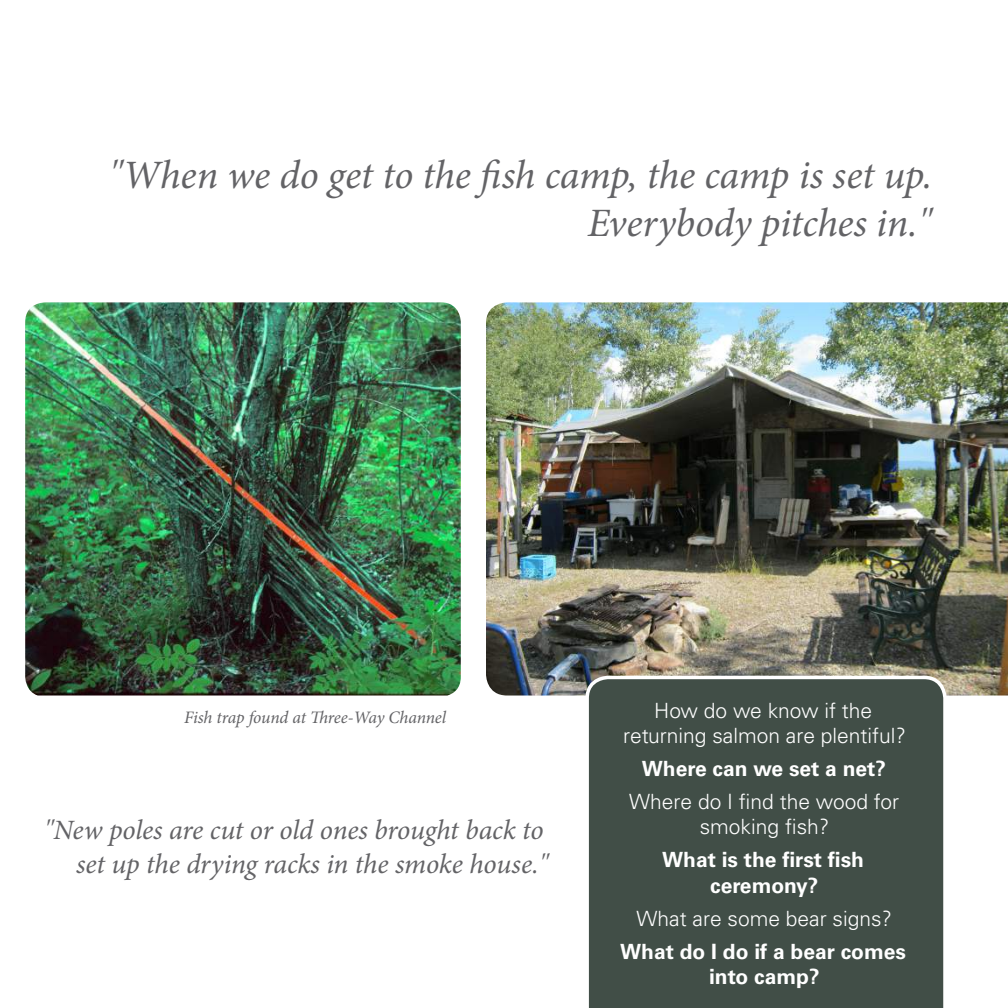
<style>
.page{position:relative;width:1008px;height:1008px;background:#fff}
.page>*{position:absolute;margin:0;border:0;box-sizing:border-box;transform-origin:0 0}
.t1{font:italic 40.25px/48.3px "Minion Pro";letter-spacing:-.005em;color:#636366;text-align:right}
.t2{font:italic 28px/33.6px "Minion Pro";letter-spacing:-.01em;color:#636366;text-align:right}
.t3{font:300 21px/25.2px "Univers LT Std";color:#fff;text-align:center}
.t4{font:700 21px/25.2px "Univers LT Std";color:#fff;text-align:center}
.t5{font:italic 17.5px "Minion Pro";letter-spacing:-.015em;color:#636366}
</style>
<div class="page">
<img style="left:486px;top:302px;width:522px;height:394px">
<div style="left:585px;top:676px;width:362px;height:332px;background:#414e47"></div>
<img style="left:25px;top:302px;width:436px;height:394px">
<h1 class="t1" style="left:108px;top:151px;width:825px">"When we do get to the fish camp, the camp is set up.<br>Everybody pitches in."</h1>
<p class="t5" style="left:184px;top:705px;width:263px">Fish trap found at Three-Way Channel</p>
<h2 class="t2" style="left:44px;top:814px;width:506px">"New poles are cut or old ones brought back to set up the drying racks in the smoke house."</h2>
<p class="t3" style="left:623px;top:698px;width:285px">How do we know if the returning salmon are plentiful?</p>
<p class="t4" style="left:642px;top:756px;width:246px">Where can we set a net?</p>
<p class="t3" style="left:629px;top:789px;width:271px">Where do I find the wood for smoking fish?</p>
<p class="t4" style="left:662px;top:848px;width:203px">What is the first fish ceremony?</p>
<p class="t3" style="left:637px;top:906px;width:257px">What are some bear signs?</p>
<p class="t4" style="left:620px;top:939px;width:287px">What do I do if a bear comes into camp?</p>
</div>
